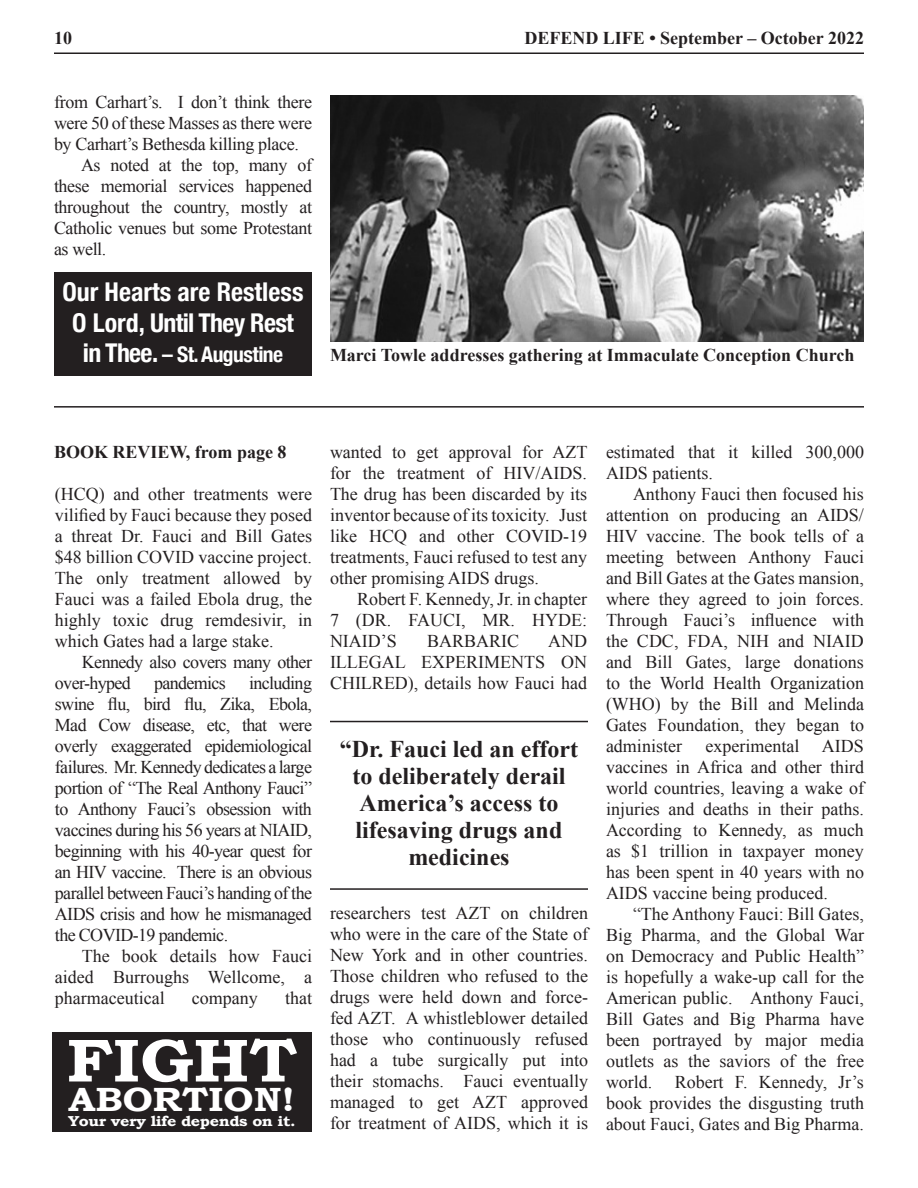
<style>
.page{position:relative;width:918px;height:1188px;background:#fff}
.page>*{position:absolute;margin:0;border:0;box-sizing:border-box;transform-origin:0 0}
.t1{font:700 60.9px "Bookman Old Style";color:#fff;scale:1.12 1}
.t2{font:700 33.6px "Bookman Old Style";color:#fff;scale:1.12 1}
.t3{font:700 condensed 25.95px "Helvetica Neue";color:#fff}
.t4{font:700 condensed 25.95px "Helvetica Neue";letter-spacing:-.025em;color:#fff}
.t5{font:700 24px/27px "Times New Roman";color:#231f20;text-align:center}
.t6{font:700 condensed 21.6px "Helvetica Neue";letter-spacing:-.025em;color:#fff}
.t7{font:18px/21px "Times New Roman";color:#231f20;text-align:justify}
.t8{font:700 18px "Times New Roman";color:#231f20}
.t9{font:18px/21px "Times New Roman";letter-spacing:-.035em;color:#231f20}
.t10{font:700 14.4px "Bookman Old Style";letter-spacing:-.025em;color:#fff;scale:1.12 1}
.s1{font-size:25.95px}
</style>
<div class="page">
<hr style="left:54px;top:52px;width:810px;height:2px;background:#231f20">
<hr style="left:330px;top:721px;width:258px;height:1px;background:#231f20">
<hr style="left:330px;top:888px;width:258px;height:2px;background:#231f20">
<img style="left:330px;top:95px;width:534px;height:246px">
<hr style="left:54px;top:406px;width:810px;height:2px;background:#231f20">
<div style="left:53px;top:1032px;width:259px;height:100px;background:#231f20"></div>
<div style="left:54px;top:272px;width:258px;height:104px;background:#231f20"></div>
<p class="t8" style="left:54px;top:26px;width:19px">10</p>
<p class="t8" style="left:524px;top:26px;width:341px">DEFEND LIFE • September – October 2022</p>
<p class="t7" style="left:54px;top:91px;width:260px">from Carhart’s. I don’t think there were 50 of these Masses as there were by Carhart’s Bethesda killing place.</p>
<p class="t7" style="left:54px;top:154px;width:260px;text-indent:27px">As noted at the top, many of these memorial services happened throughout the country, mostly at Catholic venues but some Protestant as well.</p>
<p class="t3" style="left:62px;top:271px;width:243px">Our Hearts are Restless</p>
<p class="t4" style="left:72px;top:301px;width:223px">O Lord, Until They Rest</p>
<p class="t6" style="left:83px;top:336px;width:202px"><span class="s1">in Thee.</span> – St. Augustine</p>
<p class="t8" style="left:330px;top:343px;width:526px">Marci Towle addresses gathering at Immaculate Conception Church</p>
<p class="t8" style="left:54px;top:439px;width:234px">BOOK REVIEW, from page 8</p>
<p class="t7" style="left:55px;top:483px;width:259px">(HCQ) and other treatments were vilified by Fauci because they posed a threat Dr. Fauci and Bill Gates $48 billion COVID vaccine project.<br>The only treatment allowed by Fauci was a failed Ebola drug, the highly toxic drug remdesivir, in which Gates had a large stake.</p>
<p class="t9" style="left:55px;top:651px;width:259px;text-indent:27px">Kennedy also covers many other over-hyped</p>
<p class="t7" style="left:55px;top:672px;width:259px;text-indent:194px">including swine flu, bird flu, Zika, Ebola, Mad Cow disease, etc, that were overly exaggerated epidemiological failures. Mr. Kennedy dedicates a large portion of “The Real Anthony Fauci” to Anthony Fauci’s obsession with vaccines during his 56 years at NIAID, beginning with his 40-year quest for an HIV vaccine. There is an obvious parallel between Fauci’s handing of the AIDS crisis and how he mismanaged the COVID-19 pandemic.</p>
<p class="t7" style="left:55px;top:945px;width:259px;text-indent:27px">The book details how Fauci aided Burroughs Wellcome, a pharmaceutical</p>
<p class="t9" style="left:154px;top:672px;width:73px">pandemics</p>
<p class="t7" style="left:192px;top:987px;width:67px">company</p>
<p class="t7" style="left:285px;top:987px;width:29px">that</p>
<p class="t1" style="left:66px;top:1024px;width:207px">FIGHT</p>
<p class="t2" style="left:69px;top:1080px;width:204px">ABORTION!</p>
<p class="t10" style="left:68px;top:1113px;width:205px">Your very life depends on it.</p>
<p class="t7" style="left:330px;top:441px;width:259px">wanted to get approval for AZT for the treatment of HIV/AIDS.<br>The drug has been discarded by its inventor because of its toxicity. Just like HCQ and other COVID-19 treatments, Fauci refused to test any other promising AIDS drugs.</p>
<p class="t7" style="left:330px;top:588px;width:259px;text-indent:27px">Robert F. Kennedy, Jr. in chapter 7 (DR. FAUCI, MR. HYDE:<br>NIAID’S</p>
<p class="t7" style="left:330px;top:630px;width:259px;text-indent:218px">AND ILLEGAL EXPERIMENTS ON CHILRED), details how Fauci had</p>
<p class="t7" style="left:427px;top:630px;width:94px">BARBARIC</p>
<p class="t5" style="left:340px;top:735px;width:240px">“Dr. Fauci led an effort to deliberately derail<br>America’s access to lifesaving drugs and medicines</p>
<p class="t7" style="left:330px;top:902px;width:260px">researchers test AZT on children who were in the care of the State of New York and in other countries.<br>Those children who refused to the drugs were held down and force&shy;fed AZT. A whistleblower detailed those who continuously refused had a tube surgically put into their stomachs. Fauci eventually managed to get AZT approved for treatment of AIDS, which it is</p>
<p class="t7" style="left:606px;top:441px;width:260px">estimated that it killed 300,000<br>AIDS patients.</p>
<p class="t7" style="left:606px;top:483px;width:260px;text-indent:27px">Anthony Fauci then focused his attention on producing an AIDS/ HIV vaccine. The book tells of a meeting between Anthony Fauci and Bill Gates at the Gates mansion, where they agreed to join forces.<br>Through Fauci’s influence with the CDC, FDA, NIH and NIAID and Bill Gates, large donations to the World Health Organization (WHO) by the Bill and Melinda Gates Foundation, they began to administer</p>
<p class="t7" style="left:706px;top:735px;width:95px">experimental</p>
<p class="t7" style="left:606px;top:735px;width:260px;text-indent:216px">AIDS vaccines in Africa and other third world countries, leaving a wake of injuries and deaths in their paths.<br>According to Kennedy, as much as $1 trillion in taxpayer money has been spent in 40 years with no AIDS vaccine being produced.</p>
<p class="t7" style="left:606px;top:903px;width:260px;text-indent:27px">“The Anthony Fauci: Bill Gates, Big Pharma, and the Global War on Democracy and Public Health” is hopefully a wake-up call for the American public. Anthony Fauci, Bill Gates and Big Pharma have been portrayed by major media outlets as the saviors of the free world. Robert F. Kennedy, Jr’s book provides the disgusting truth about Fauci, Gates and Big Pharma.</p>
</div>
